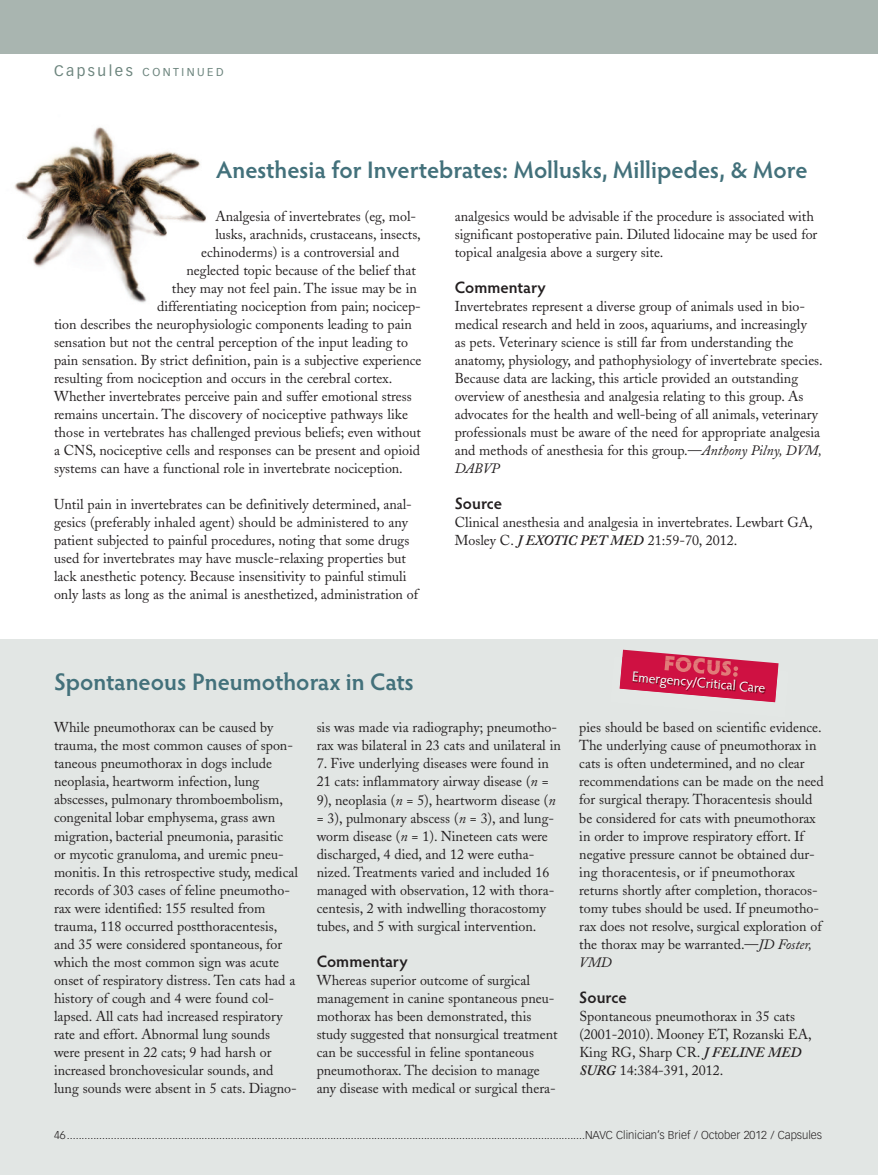
<style>
.page{position:relative;width:878px;height:1175px;background:#fff}
.page>*{position:absolute;margin:0;border:0;box-sizing:border-box;transform-origin:0 0}
.t1{font:600 24px "Hypatia Sans Pro";color:#43717b}
.t2{font:900 21px "Hypatia Sans Pro";color:#e07b79}
.t3{font:600 16.5px "Hypatia Sans Pro";color:#231f20}
.t4{font:14.25px/18px "Adobe Caslon";color:#231f20}
.t5{font:14.25px "Hypatia Sans Pro";color:#fff}
.t6{font:300 11.25px "Vectora LT Std";color:#231f20}
.t7{font:11.25px "Vectora LT Std";letter-spacing:.22em;color:#6d857e}
.s1{font-size:15px}
.s2{font-style:italic}
.s3{font-weight:600;font-style:italic}
</style>
<div class="page">
<img style="left:14px;top:127px;width:192px;height:176px">
<div style="left:0;top:639px;width:878px;height:535px;background:#e2e6e4"></div>
<div style="left:0;top:0;width:878px;height:54px;background:#a9b5b0"></div>
<svg style="left:622px;top:649px;width:72px;height:7px"></svg>
<img style="left:619px;top:656px;width:158px;height:46px">
<img style="left:664px;top:660px;width:74px;height:17px">
<p class="t7" style="left:54px;top:67px;width:171px"><span class="s1">Capsules</span> CONTINUED</p>
<h1 class="t1" style="left:216px;top:161px;width:593px">Anesthesia for Invertebrates: Mollusks, Millipedes, &amp; More</h1>
<p class="t4" style="left:215px;top:208px;width:202px">Analgesia of invertebrates (eg, mol-</p>
<p class="t4" style="left:215px;top:226px;width:207px">lusks, arachnids, crustaceans, insects,</p>
<p class="t4" style="left:201px;top:244px;width:200px">echinoderms) is a controversial and</p>
<p class="t4" style="left:186px;top:262px;width:231px">neglected topic because of the belief that</p>
<p class="t4" style="left:172px;top:280px;width:246px">they may not feel pain. The issue may be in</p>
<p class="t4" style="left:157px;top:298px;width:265px">differentiating nociception from pain; nocicep-</p>
<p class="t4" style="left:54px;top:316px;width:359px">tion describes the neurophysiologic components leading to pain</p>
<p class="t4" style="left:54px;top:334px;width:355px">sensation but not the central perception of the input leading to</p>
<p class="t4" style="left:54px;top:352px;width:369px">pain sensation. By strict definition, pain is a subjective experience</p>
<p class="t4" style="left:54px;top:370px;width:339px">resulting from nociception and occurs in the cerebral cortex.</p>
<p class="t4" style="left:54px;top:388px;width:359px">Whether invertebrates perceive pain and suffer emotional stress</p>
<p class="t4" style="left:54px;top:406px;width:355px">remains uncertain. The discovery of nociceptive pathways like</p>
<p class="t4" style="left:54px;top:424px;width:368px">those in vertebrates has challenged previous beliefs; even without</p>
<p class="t4" style="left:54px;top:442px;width:367px">a CNS, nociceptive cells and responses can be present and opioid</p>
<p class="t4" style="left:54px;top:460px;width:350px">systems can have a functional role in invertebrate nociception.</p>
<p class="t4" style="left:54px;top:496px;width:365px">Until pain in invertebrates can be definitively determined, anal&shy;gesics (preferably inhaled agent) should be administered to any patient subjected to painful procedures, noting that some drugs used for invertebrates may have muscle-relaxing properties but lack anesthetic potency. Because insensitivity to painful stimuli only lasts as long as the animal is anesthetized, administration of</p>
<h1 class="t1" style="left:54px;top:672px;width:361px">Spontaneous Pneumothorax in Cats</h1>
<p class="t4" style="left:455px;top:208px;width:364px">analgesics would be advisable if the procedure is associated with significant postoperative pain. Diluted lidocaine may be used for topical analgesia above a surgery site.</p>
<p class="t3" style="left:454px;top:280px;width:92px">Commentary</p>
<p class="t4" style="left:455px;top:298px;width:369px">Invertebrates represent a diverse group of animals used in bio&shy;medical research and held in zoos, aquariums, and increasingly<br>as pets. Veterinary science is still far from understanding the anatomy, physiology, and pathophysiology of invertebrate species.<br>Because data are lacking, this article provided an outstanding overview of anesthesia and analgesia relating to this group. As advocates for the health and well-being of all animals, veterinary professionals must be aware of the need for appropriate analgesia and methods of anesthesia for this group.—<span class="s2">Anthony Pilny, DVM, DABVP</span></p>
<p class="t3" style="left:454px;top:496px;width:49px">Source</p>
<p class="t4" style="left:455px;top:514px;width:359px">Clinical anesthesia and analgesia in invertebrates. Lewbart GA,<br>Mosley C. <span class="s3">J EXOTIC PET MED</span> 21:59-70, 2012.</p>
<h2 class="t2" style="left:664px;top:654px;width:77px;rotate:5deg">FOCUS:</h2>
<p class="t5" style="left:632px;top:670px;width:135px;rotate:5deg">Emergency/Critical Care</p>
<p class="t4" style="left:54px;top:720px;width:245px">While pneumothorax can be caused by trauma, the most common causes of spon&shy;taneous pneumothorax in dogs include neoplasia, heartworm infection, lung abscesses, pulmonary thromboembolism, congenital lobar emphysema, grass awn migration, bacterial pneumonia, parasitic or mycotic granuloma, and uremic pneu&shy;monitis. In this retrospective study, medical records of 303 cases of feline pneumotho&shy;rax were identified: 155 resulted from trauma, 118 occurred postthoracentesis, and 35 were considered spontaneous, for which the most common sign was acute onset of respiratory distress. Ten cats had a history of cough and 4 were found col&shy;lapsed. All cats had increased respiratory rate and effort. Abnormal lung sounds were present in 22 cats; 9 had harsh or increased bronchovesicular sounds, and lung sounds were absent in 5 cats. Diagno-</p>
<p class="t4" style="left:317px;top:720px;width:246px">sis was made via radiography; pneumotho&shy;rax was bilateral in 23 cats and unilateral in</p>
<p class="t4" style="left:316px;top:756px;width:240px">7. Five underlying diseases were found in 21 cats: inflammatory airway disease (<span class="s2">n</span> = 9), neoplasia (<span class="s2">n</span> = 5), heartworm disease (<span class="s2">n </span>= 3), pulmonary abscess (<span class="s2">n</span> = 3), and lung&shy;worm disease (<span class="s2">n</span> = 1). Nineteen cats were discharged, 4 died, and 12 were eutha&shy;nized. Treatments varied and included 16 managed with observation, 12 with thora&shy;centesis, 2 with indwelling thoracostomy tubes, and 5 with surgical intervention.</p>
<p class="t3" style="left:316px;top:954px;width:92px">Commentary</p>
<p class="t4" style="left:316px;top:972px;width:242px">Whereas superior outcome of surgical management in canine spontaneous pneu&shy;mothorax has been demonstrated, this study suggested that nonsurgical treatment can be successful in feline spontaneous pneumothorax. The decision to manage any disease with medical or surgical thera-</p>
<p class="t4" style="left:579px;top:720px;width:246px">pies should be based on scientific evidence.<br>The underlying cause of pneumothorax in cats is often undetermined, and no clear recommendations can be made on the need for surgical therapy. Thoracentesis should be considered for cats with pneumothorax in order to improve respiratory effort. If negative pressure cannot be obtained dur&shy;ing thoracentesis, or if pneumothorax returns shortly after completion, thoracos&shy;tomy tubes should be used. If pneumotho&shy;rax does not resolve, surgical exploration of the thorax may be warranted.—<span class="s2">JD Foster, VMD</span></p>
<p class="t3" style="left:579px;top:990px;width:49px">Source</p>
<p class="t4" style="left:579px;top:1008px;width:234px">Spontaneous pneumothorax in 35 cats (2001-2010). Mooney ET, Rozanski EA,<br>King RG, Sharp CR. <span class="s3">J FELINE MED<br>SURG</span> 14:384-391, 2012.</p>
<p class="t6" style="left:54px;top:1129px;width:769px">46.................................................................................................................................................................................NAVC Clinician’s Brief / October 2012 / Capsules</p>
</div>
